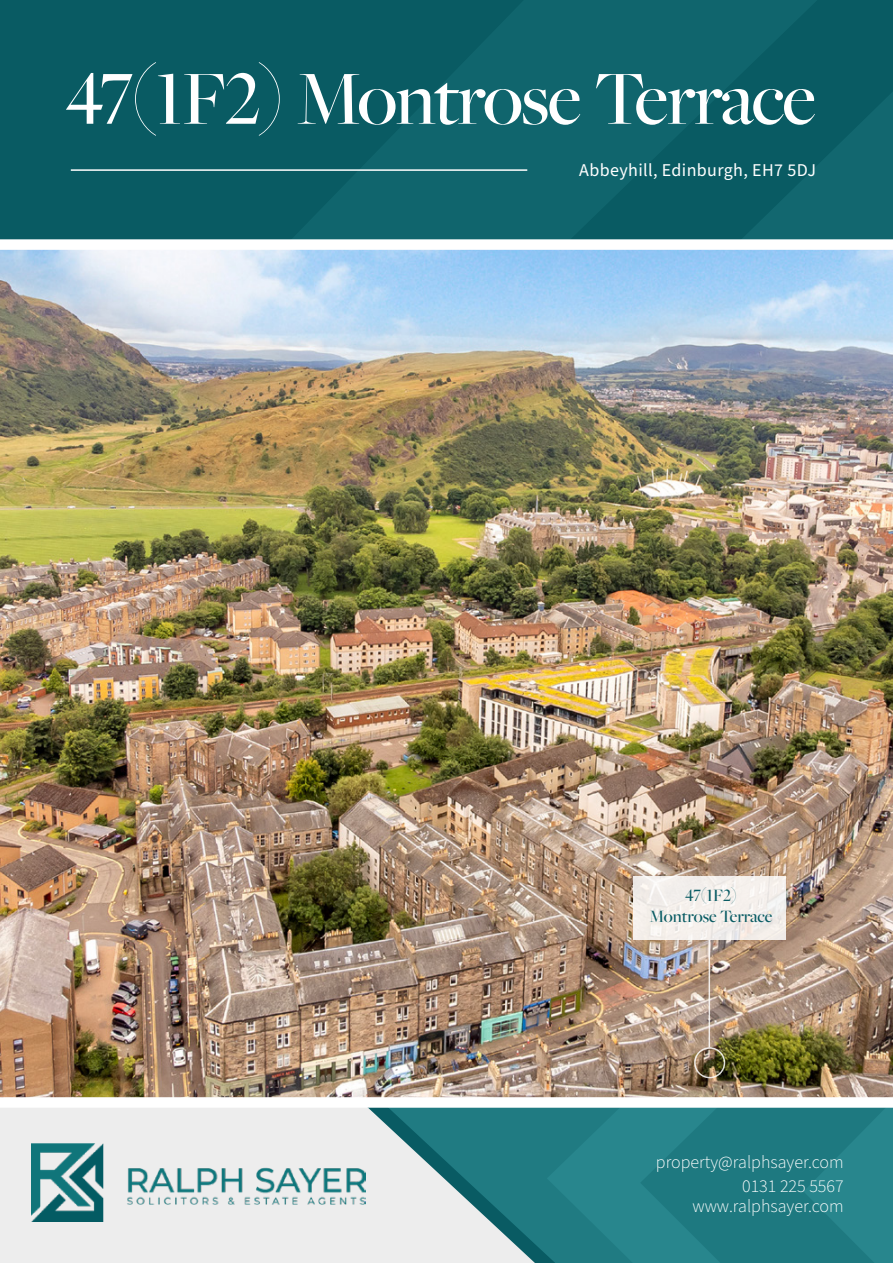
<style>
.page{position:relative;width:893px;height:1263px;background:#fff}
.page>*{position:absolute;margin:0;border:0;box-sizing:border-box;transform-origin:0 0}
.t1{font:500 79.5px "Freight Big Pro";letter-spacing:-.02em;color:#fff}
.t2{font:300 18px "Source Sans Pro";color:#fff}
.t3{font:18px "Source Sans Pro";letter-spacing:.02em;color:#fff}
.t4{font:500 18px "Freight Big Pro";color:#095b63}
</style>
<div class="page">
<svg style="left:0;top:0;width:893px;height:239px;background:#0b5e66"></svg>
<svg style="left:535px;top:1108px;width:358px;height:155px;background:#227e85"></svg>
<svg style="left:0;top:1108px;width:535px;height:155px;background:#bcd1d2"></svg>
<img style="left:0;top:250px;width:893px;height:847px">
<img style="left:32px;top:1143px;width:334px;height:79px">
<hr style="left:71px;top:169px;width:456px;height:2px;background:#fff">
<hr style="left:709px;top:916px;width:1px;height:131px;background:#fff">
<div style="left:633px;top:876px;width:152px;height:63px;background:#f4f0ec"></div>
<div style="left:694px;top:1047px;width:31px;height:31px;border:2px solid #fff;border-radius:50%"></div>
<p class="t1" style="left:66px;top:46px;width:752px">47(1F2) Montrose Terrace</p>
<p class="t3" style="left:579px;top:158px;width:238px">Abbeyhill, Edinburgh, EH7 5DJ</p>
<p class="t4" style="left:685px;top:883px;width:53px">47(1F2)</p>
<p class="t4" style="left:650px;top:904px;width:124px">Montrose Terrace</p>
<p class="t2" style="left:656px;top:1150px;width:189px">property@ralphsayer.com</p>
<p class="t2" style="left:742px;top:1173px;width:103px">0131 225 5567</p>
<p class="t2" style="left:692px;top:1193px;width:153px">www.ralphsayer.com</p>
</div>
